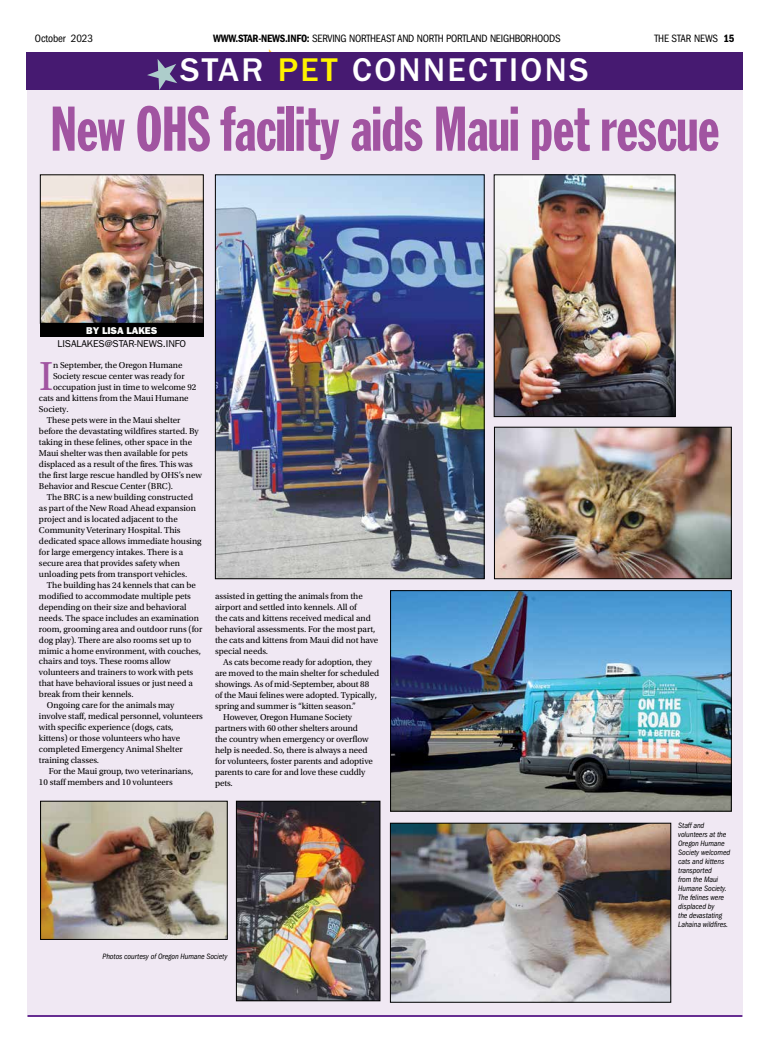
<style>
.page{position:relative;width:774px;height:1044px;background:#fff}
.page>*{position:absolute;margin:0;border:0;box-sizing:border-box;transform-origin:0 0}
.t1{font:62px "Franklin Gothic Std Extra Cond";letter-spacing:-.01em;color:#a154a1}
.t2{font:42.7px "Utopia Std";color:#a154a1}
.t3{font:500 34px "ITC Franklin Gothic Std";letter-spacing:.07em;color:#fff}
.t4{font:14px "ITC Franklin Gothic Std Hvy";letter-spacing:-.005em;color:#fff}
.t5{font:condensed 11px "ITC Franklin Gothic Std";letter-spacing:-.02em;color:#000}
.t6{font:10px "ITC Franklin Gothic Std";letter-spacing:-.005em;color:#000}
.t7{font:10px "ITC Franklin Gothic Std Hvy";letter-spacing:-.005em;color:#fff}
.t8{font:9px/11px "Utopia Std";letter-spacing:-.005em;color:#000}
.t9{font:italic condensed 8px/9px "ITC Franklin Gothic Std";letter-spacing:-.01em;color:#000}
.s1{font-family:"ITC Franklin Gothic Std Dm Cd";font-stretch:normal}
.s2{color:#fff200}
</style>
<div class="page">
<div style="left:27px;top:88px;width:715px;height:927px;background:#f0e8f3"></div>
<div style="left:26px;top:52px;width:716px;height:37px;background:#461a71"></div>
<hr style="left:27px;top:1015px;width:715px;height:2px;background:#662d91">
<img style="left:42px;top:177px;width:160px;height:145px">
<div style="left:40px;top:175px;width:164px;height:149px;border:1px solid #000"></div>
<div style="left:40px;top:324px;width:164px;height:13px;background:#000"></div>
<img style="left:217px;top:177px;width:265px;height:400px">
<div style="left:215px;top:175px;width:269px;height:404px;border:1px solid #000"></div>
<img style="left:496px;top:177px;width:177px;height:238px">
<div style="left:494px;top:175px;width:181px;height:242px;border:1px solid #000"></div>
<img style="left:496px;top:429px;width:234px;height:148px">
<div style="left:494px;top:427px;width:238px;height:152px;border:1px solid #000"></div>
<img style="left:42px;top:803px;width:184px;height:135px">
<div style="left:40px;top:801px;width:188px;height:139px;border:1px solid #000"></div>
<img style="left:392px;top:592px;width:338px;height:217px">
<div style="left:390px;top:590px;width:342px;height:221px;border:1px solid #000"></div>
<img style="left:392px;top:825px;width:277px;height:176px">
<div style="left:390px;top:823px;width:281px;height:180px;border:1px solid #000"></div>
<img style="left:238px;top:803px;width:140px;height:196px">
<div style="left:236px;top:801px;width:144px;height:200px;border:1px solid #000"></div>
<svg style="left:143px;top:89px;width:40px;height:1px"></svg>
<p class="t5" style="left:35px;top:32px;width:60px">October 2023</p>
<p class="t5" style="left:213px;top:32px;width:349px"><span class="s1">WWW.STAR-NEWS.INFO:</span> SERVING NORTHEAST AND NORTH PORTLAND NEIGHBORHOODS</p>
<p class="t5" style="left:654px;top:32px;width:82px">THE STAR NEWS <span class="s1">15</span></p>
<h3 class="t4" style="left:287px;top:50px;width:197px">STAR COMMUNITY CALENDAR</h3>
<h3 class="t4" style="left:337px;top:52px;width:97px">STAR FEATURE</h3>
<h3 class="t3" style="left:180px;top:51px;width:410px">STAR <span class="s2">PET</span> CONNECTIONS</h3>
<h1 class="t1" style="left:50px;top:96px;width:671px">New OHS facility aids Maui pet rescue</h1>
<p class="t7" style="left:86px;top:324px;width:73px">BY LISA LAKES</p>
<p class="t6" style="left:58px;top:338px;width:130px">LISALAKES@STAR-NEWS.INFO</p>
<h2 class="t2" style="left:39px;top:353px;width:16px">I</h2>
<p class="t8" style="left:53px;top:359px;width:131px">n September, the Oregon Humane</p>
<p class="t8" style="left:53px;top:370px;width:133px">Society rescue center was ready for</p>
<p class="t8" style="left:53px;top:381px;width:145px">occupation just in time to welcome 92</p>
<p class="t8" style="left:39px;top:392px;width:151px">cats and kittens from the Maui Humane</p>
<p class="t8" style="left:39px;top:403px;width:31px">Society.</p>
<p class="t8" style="left:47px;top:414px;width:135px">These pets were in the Maui shelter</p>
<p class="t8" style="left:39px;top:425px;width:161px">before the devastating wildfires started. By</p>
<p class="t8" style="left:39px;top:436px;width:155px">taking in these felines, other space in the</p>
<p class="t8" style="left:39px;top:447px;width:150px">Maui shelter was then available for pets</p>
<p class="t8" style="left:39px;top:458px;width:155px">displaced as a result of the fires. This was</p>
<p class="t8" style="left:39px;top:469px;width:164px">the first large rescue handled by OHS’s new</p>
<p class="t8" style="left:39px;top:480px;width:136px">Behavior and Rescue Center (BRC).</p>
<p class="t8" style="left:47px;top:491px;width:148px">The BRC is a new building constructed</p>
<p class="t8" style="left:39px;top:502px;width:158px">as part of the New Road Ahead expansion</p>
<p class="t8" style="left:39px;top:513px;width:140px">project and is located adjacent to the</p>
<p class="t8" style="left:39px;top:524px;width:143px">Community Veterinary Hospital. This</p>
<p class="t8" style="left:39px;top:535px;width:164px">dedicated space allows immediate housing</p>
<p class="t8" style="left:39px;top:546px;width:146px">for large emergency intakes. There is a</p>
<p class="t8" style="left:39px;top:557px;width:143px">secure area that provides safety when</p>
<p class="t8" style="left:39px;top:568px;width:150px">unloading pets from transport vehicles.</p>
<p class="t8" style="left:47px;top:579px;width:151px">The building has 24 kennels that can be</p>
<p class="t8" style="left:39px;top:590px;width:153px">modified to accommodate multiple pets</p>
<p class="t8" style="left:39px;top:601px;width:149px">depending on their size and behavioral</p>
<p class="t8" style="left:39px;top:612px;width:162px">needs. The space includes an examination</p>
<p class="t8" style="left:39px;top:623px;width:165px">room, grooming area and outdoor runs (for</p>
<p class="t8" style="left:39px;top:634px;width:154px">dog play). There are also rooms set up to</p>
<p class="t8" style="left:39px;top:645px;width:163px">mimic a home environment, with couches,</p>
<p class="t8" style="left:39px;top:656px;width:133px">chairs and toys. These rooms allow</p>
<p class="t8" style="left:39px;top:667px;width:156px">volunteers and trainers to work with pets</p>
<p class="t8" style="left:39px;top:678px;width:156px">that have behavioral issues or just need a</p>
<p class="t8" style="left:39px;top:689px;width:96px">break from their kennels.</p>
<p class="t8" style="left:47px;top:700px;width:129px">Ongoing care for the animals may</p>
<p class="t8" style="left:39px;top:711px;width:166px">involve staff, medical personnel, volunteers</p>
<p class="t8" style="left:39px;top:722px;width:136px">with specific experience (dogs, cats,</p>
<p class="t8" style="left:39px;top:733px;width:143px">kittens) or those volunteers who have</p>
<p class="t8" style="left:39px;top:744px;width:145px">completed Emergency Animal Shelter</p>
<p class="t8" style="left:39px;top:755px;width:62px">training classes.</p>
<p class="t8" style="left:49px;top:766px;width:146px">For the Maui group, two veterinarians,</p>
<p class="t8" style="left:39px;top:777px;width:135px">10 staff members and 10 volunteers</p>
<p class="t8" style="left:215px;top:591px;width:165px">assisted in getting the animals from the airport and settled into kennels. All of<br>the cats and kittens received medical and behavioral assessments. For the most part, the cats and kittens from Maui did not have special needs.</p>
<p class="t8" style="left:223px;top:657px;width:151px">As cats become ready for adoption, they</p>
<p class="t8" style="left:215px;top:668px;width:166px">are moved to the main shelter for scheduled</p>
<p class="t8" style="left:215px;top:679px;width:156px">showings. As of mid-September, about 88</p>
<p class="t8" style="left:215px;top:690px;width:163px">of the Maui felines were adopted. Typically,</p>
<p class="t8" style="left:215px;top:701px;width:142px">spring and summer is “kitten season.”</p>
<p class="t8" style="left:223px;top:712px;width:130px">However, Oregon Humane Society</p>
<p class="t8" style="left:215px;top:723px;width:144px">partners with 60 other shelters around</p>
<p class="t8" style="left:215px;top:734px;width:155px">the country when emergency or overflow</p>
<p class="t8" style="left:215px;top:745px;width:154px">help is needed. So, there is always a need</p>
<p class="t8" style="left:215px;top:756px;width:159px">for volunteers, foster parents and adoptive</p>
<p class="t8" style="left:215px;top:767px;width:152px">parents to care for and love these cuddly</p>
<p class="t8" style="left:215px;top:778px;width:19px">pets.</p>
<p class="t9" style="left:103px;top:952px;width:126px">Photos courtesy of Oregon Humane Society</p>
<p class="t9" style="left:678px;top:821px;width:54px">Staff and volunteers at the<br>Oregon Humane<br>Society welcomed cats and kittens transported<br>from the Maui<br>Humane Society.<br>The felines were displaced by<br>the devastating<br>Lahaina wildfires.</p>
</div>
